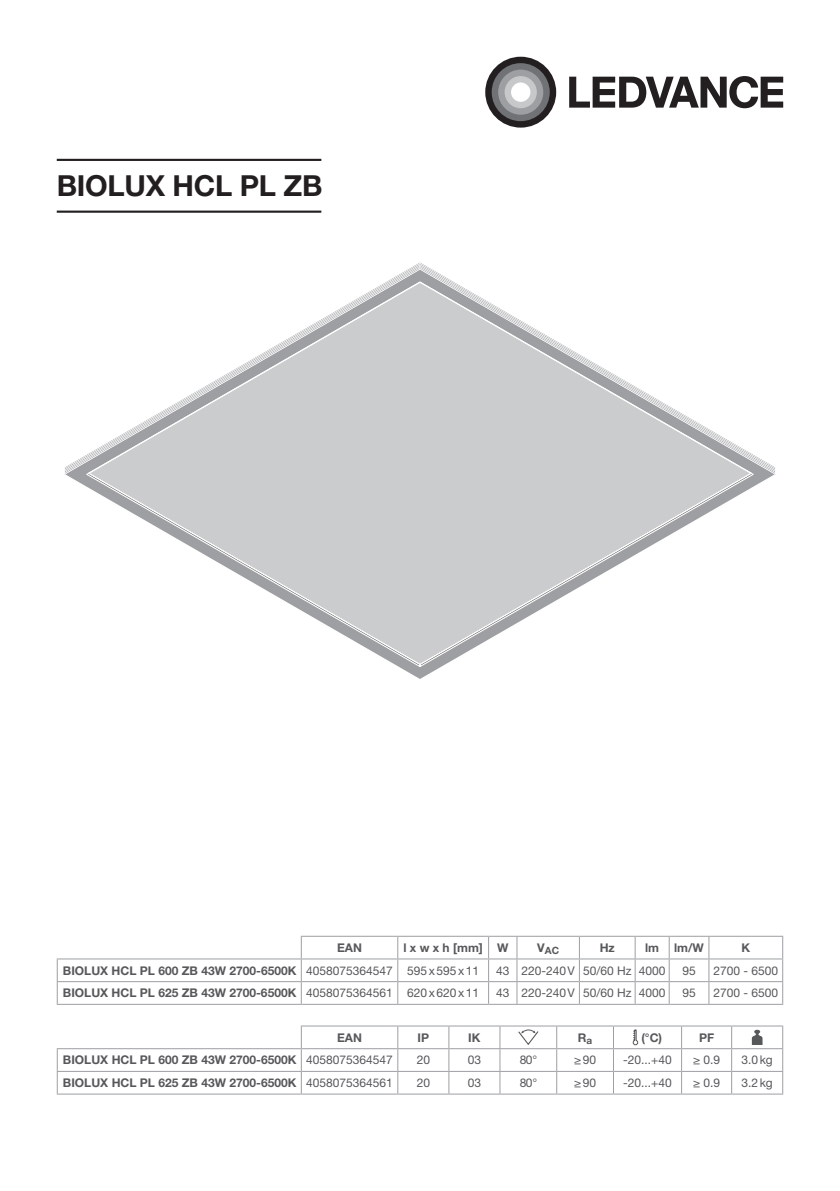
<style>
.page{position:relative;width:840px;height:1191px;background:#fff}
.page>*{position:absolute;margin:0;border:0;box-sizing:border-box;transform-origin:0 0}
.t1{font:700 29px "Helvetica Neue LT Pro";letter-spacing:-.01em;color:#231f20}
.t2{font:700 12px "Helvetica Neue LT Pro";color:#57585a}
.t3{font:12px "Helvetica Neue LT Pro";color:#57585a}
.t4{font:700 10px "Helvetica Neue LT Pro";color:#57585a}
.s1{font-weight:400}
</style>
<div class="page">
<svg style="left:569px;top:76px;width:213px;height:32px"></svg>
<div style="left:485px;top:57px;width:71px;height:71px;background:#231f20;border-radius:50%"></div>
<div style="left:491px;top:63px;width:58px;height:58px;background:#717275;border-radius:50%"></div>
<div style="left:498px;top:70px;width:45px;height:45px;background:#9d9fa2;border-radius:50%"></div>
<div style="left:504px;top:76px;width:32px;height:32px;background:#c7c8ca;border-radius:50%"></div>
<div style="left:510px;top:82px;width:20px;height:20px;background:#fff;border-radius:50%"></div>
<svg style="left:420px;top:474px;width:333px;height:193px;fill:#cbccce"></svg>
<svg style="left:86px;top:474px;width:334px;height:193px;fill:#cbccce"></svg>
<svg style="left:65px;top:263px;width:710px;height:211px"></svg>
<hr style="left:301px;top:958px;width:96px;height:1px;background:#9d9fa2">
<hr style="left:634px;top:958px;width:34px;height:1px;background:#9d9fa2">
<hr style="left:668px;top:958px;width:40px;height:1px;background:#9d9fa2">
<hr style="left:301px;top:981px;width:96px;height:1px;background:#9d9fa2">
<hr style="left:634px;top:981px;width:34px;height:1px;background:#9d9fa2">
<hr style="left:668px;top:981px;width:40px;height:1px;background:#9d9fa2">
<hr style="left:301px;top:1003px;width:96px;height:1px;background:#9d9fa2">
<hr style="left:634px;top:1003px;width:34px;height:1px;background:#9d9fa2">
<hr style="left:668px;top:1003px;width:40px;height:1px;background:#9d9fa2">
<hr style="left:300px;top:935px;width:97px;height:1px;background:#9d9fa2">
<svg style="left:300px;top:936px;width:1px;height:67px"></svg>
<hr style="left:397px;top:935px;width:91px;height:1px;background:#9d9fa2">
<hr style="left:516px;top:935px;width:63px;height:1px;background:#9d9fa2">
<hr style="left:579px;top:935px;width:55px;height:1px;background:#9d9fa2">
<hr style="left:634px;top:935px;width:34px;height:1px;background:#9d9fa2">
<svg style="left:634px;top:936px;width:1px;height:67px"></svg>
<hr style="left:668px;top:935px;width:40px;height:1px;background:#9d9fa2">
<svg style="left:668px;top:936px;width:1px;height:67px"></svg>
<hr style="left:708px;top:935px;width:74px;height:1px;background:#9d9fa2">
<svg style="left:708px;top:936px;width:1px;height:67px"></svg>
<hr style="left:57px;top:958px;width:244px;height:1px;background:#9d9fa2">
<hr style="left:397px;top:958px;width:91px;height:1px;background:#9d9fa2">
<hr style="left:516px;top:958px;width:63px;height:1px;background:#9d9fa2">
<hr style="left:579px;top:958px;width:55px;height:1px;background:#9d9fa2">
<hr style="left:708px;top:958px;width:74px;height:1px;background:#9d9fa2">
<hr style="left:57px;top:981px;width:244px;height:1px;background:#9d9fa2">
<svg style="left:57px;top:959px;width:1px;height:44px"></svg>
<hr style="left:397px;top:981px;width:91px;height:1px;background:#9d9fa2">
<svg style="left:397px;top:936px;width:1px;height:67px"></svg>
<svg style="left:488px;top:935px;width:29px;height:69px"></svg>
<hr style="left:516px;top:981px;width:63px;height:1px;background:#9d9fa2">
<hr style="left:579px;top:981px;width:55px;height:1px;background:#9d9fa2">
<hr style="left:708px;top:981px;width:74px;height:1px;background:#9d9fa2">
<hr style="left:57px;top:1003px;width:244px;height:1px;background:#9d9fa2">
<hr style="left:397px;top:1003px;width:91px;height:1px;background:#9d9fa2">
<hr style="left:516px;top:1003px;width:63px;height:1px;background:#9d9fa2">
<hr style="left:579px;top:1003px;width:55px;height:1px;background:#9d9fa2">
<hr style="left:708px;top:1003px;width:74px;height:1px;background:#9d9fa2">
<hr style="left:301px;top:1048px;width:96px;height:1px;background:#9d9fa2">
<hr style="left:613px;top:1048px;width:68px;height:1px;background:#9d9fa2">
<hr style="left:731px;top:1048px;width:51px;height:1px;background:#9d9fa2">
<hr style="left:301px;top:1070px;width:96px;height:1px;background:#9d9fa2">
<hr style="left:613px;top:1070px;width:68px;height:1px;background:#9d9fa2">
<hr style="left:731px;top:1070px;width:51px;height:1px;background:#9d9fa2">
<hr style="left:301px;top:1093px;width:96px;height:1px;background:#9d9fa2">
<hr style="left:613px;top:1093px;width:68px;height:1px;background:#9d9fa2">
<hr style="left:731px;top:1093px;width:51px;height:1px;background:#9d9fa2">
<hr style="left:300px;top:1025px;width:97px;height:1px;background:#9d9fa2">
<svg style="left:300px;top:1026px;width:1px;height:67px"></svg>
<hr style="left:397px;top:1025px;width:51px;height:1px;background:#9d9fa2">
<hr style="left:448px;top:1025px;width:51px;height:1px;background:#9d9fa2">
<hr style="left:499px;top:1025px;width:57px;height:1px;background:#9d9fa2">
<hr style="left:556px;top:1025px;width:57px;height:1px;background:#9d9fa2">
<hr style="left:613px;top:1025px;width:68px;height:1px;background:#9d9fa2">
<hr style="left:681px;top:1025px;width:50px;height:1px;background:#9d9fa2">
<hr style="left:731px;top:1025px;width:51px;height:1px;background:#9d9fa2">
<hr style="left:57px;top:1048px;width:244px;height:1px;background:#9d9fa2">
<hr style="left:397px;top:1048px;width:51px;height:1px;background:#9d9fa2">
<hr style="left:448px;top:1048px;width:51px;height:1px;background:#9d9fa2">
<hr style="left:499px;top:1048px;width:57px;height:1px;background:#9d9fa2">
<hr style="left:556px;top:1048px;width:57px;height:1px;background:#9d9fa2">
<hr style="left:681px;top:1048px;width:50px;height:1px;background:#9d9fa2">
<hr style="left:57px;top:1070px;width:244px;height:1px;background:#9d9fa2">
<svg style="left:57px;top:1049px;width:1px;height:44px"></svg>
<hr style="left:397px;top:1070px;width:51px;height:1px;background:#9d9fa2">
<svg style="left:397px;top:1026px;width:1px;height:67px"></svg>
<hr style="left:448px;top:1070px;width:51px;height:1px;background:#9d9fa2">
<svg style="left:448px;top:1026px;width:1px;height:67px"></svg>
<hr style="left:499px;top:1070px;width:57px;height:1px;background:#9d9fa2">
<svg style="left:499px;top:1026px;width:1px;height:67px"></svg>
<hr style="left:556px;top:1070px;width:57px;height:1px;background:#9d9fa2">
<svg style="left:556px;top:1026px;width:1px;height:67px"></svg>
<hr style="left:681px;top:1070px;width:50px;height:1px;background:#9d9fa2">
<hr style="left:57px;top:1093px;width:244px;height:1px;background:#9d9fa2">
<hr style="left:397px;top:1093px;width:51px;height:1px;background:#9d9fa2">
<hr style="left:448px;top:1093px;width:51px;height:1px;background:#9d9fa2">
<hr style="left:499px;top:1093px;width:57px;height:1px;background:#9d9fa2">
<hr style="left:556px;top:1093px;width:57px;height:1px;background:#9d9fa2">
<hr style="left:681px;top:1093px;width:50px;height:1px;background:#9d9fa2">
<svg style="left:518px;top:1029px;width:20px;height:16px"></svg>
<svg style="left:632px;top:1030px;width:5px;height:15px"></svg>
<svg style="left:751px;top:1029px;width:11px;height:16px"></svg>
<hr style="left:57px;top:159px;width:264px;height:2px;background:#231f20">
<hr style="left:57px;top:211px;width:264px;height:2px;background:#231f20">
<h1 class="t1" style="left:57px;top:167px;width:267px">BIOLUX HCL PL ZB</h1>
<p class="t2" style="left:337px;top:940px;width:26px">EAN</p>
<p class="t2" style="left:403px;top:940px;width:106px">l x w x h [mm] W</p>
<p class="t4" style="left:537px;top:944px;width:23px"><sup>V</sup>AC</p>
<p class="t2" style="left:599px;top:940px;width:17px">Hz</p>
<p class="t2" style="left:644px;top:940px;width:60px">lm lm/W</p>
<p class="t2" style="left:741px;top:940px;width:10px">K</p>
<p class="t2" style="left:63px;top:962px;width:417px">BIOLUX HCL PL 600 ZB 43W 2700-6500K <span class="s1">4058075364547 595x595x11</span></p>
<p class="t3" style="left:496px;top:963px;width:171px">43 220-240V 50/60 Hz 4000</p>
<p class="t3" style="left:682px;top:963px;width:15px">95</p>
<p class="t3" style="left:713px;top:963px;width:66px">2700 - 6500</p>
<p class="t2" style="left:63px;top:985px;width:417px">BIOLUX HCL PL 625 ZB 43W 2700-6500K <span class="s1">4058075364561 620x620x11</span></p>
<p class="t3" style="left:496px;top:985px;width:171px">43 220-240V 50/60 Hz 4000</p>
<p class="t3" style="left:682px;top:985px;width:15px">95</p>
<p class="t3" style="left:713px;top:985px;width:66px">2700 - 6500</p>
<p class="t2" style="left:337px;top:1029px;width:26px">EAN</p>
<p class="t2" style="left:417px;top:1029px;width:13px">IP</p>
<p class="t2" style="left:468px;top:1029px;width:14px">IK</p>
<p class="t2" style="left:577px;top:1029px;width:16px">R<sub>a</sub></p>
<p class="t2" style="left:641px;top:1030px;width:22px">(°C)</p>
<p class="t2" style="left:698px;top:1029px;width:17px">PF</p>
<p class="t2" style="left:63px;top:1052px;width:331px">BIOLUX HCL PL 600 ZB 43W 2700-6500K <span class="s1">4058075364547</span></p>
<p class="t3" style="left:416px;top:1053px;width:15px">20</p>
<p class="t3" style="left:467px;top:1053px;width:15px">03</p>
<p class="t3" style="left:519px;top:1053px;width:19px">80°</p>
<p class="t3" style="left:573px;top:1053px;width:23px">≥90</p>
<p class="t3" style="left:623px;top:1053px;width:50px">-20...+40</p>
<p class="t3" style="left:692px;top:1053px;width:29px">≥ 0.9</p>
<p class="t3" style="left:741px;top:1053px;width:33px">3.0kg</p>
<p class="t2" style="left:63px;top:1075px;width:331px">BIOLUX HCL PL 625 ZB 43W 2700-6500K <span class="s1">4058075364561</span></p>
<p class="t3" style="left:416px;top:1075px;width:15px">20</p>
<p class="t3" style="left:467px;top:1075px;width:15px">03</p>
<p class="t3" style="left:519px;top:1075px;width:19px">80°</p>
<p class="t3" style="left:573px;top:1075px;width:23px">≥90</p>
<p class="t3" style="left:623px;top:1075px;width:50px">-20...+40</p>
<p class="t3" style="left:692px;top:1075px;width:29px">≥ 0.9</p>
<p class="t3" style="left:741px;top:1075px;width:33px">3.2kg</p>
</div>
